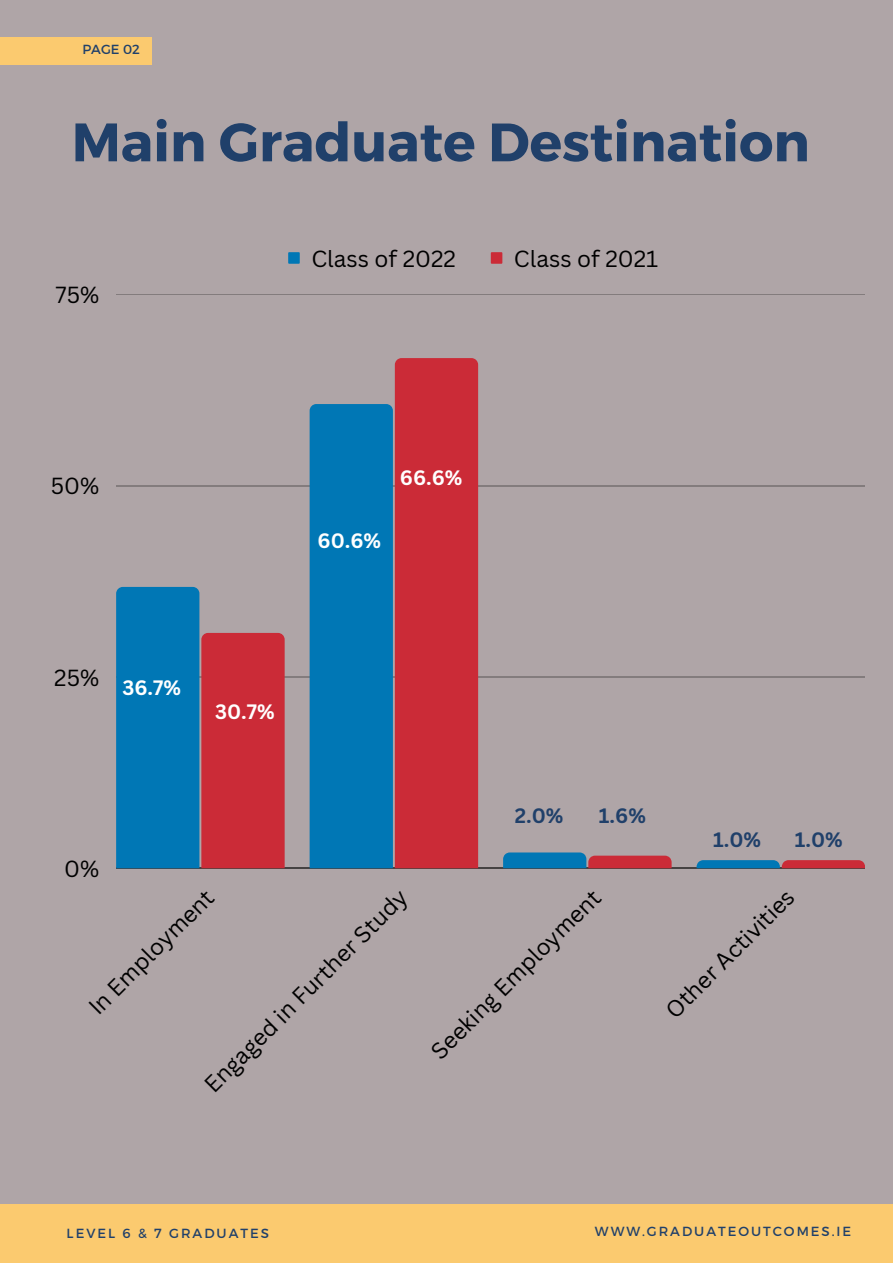
<style>
.page{position:relative;width:893px;height:1264px;background:#fff}
.page>*{position:absolute;margin:0;border:0;box-sizing:border-box;transform-origin:0 0}
.t1{font:700 54px "Montserrat";color:#20406a}
.t2{font:22.65px "Canva Sans";color:#000}
.t3{font:700 20.25px "Canva Sans";color:#fff}
.t4{font:700 20.25px "Canva Sans";color:#20406a}
.t5{font:13.2px "Montserrat";letter-spacing:.15em;color:#20406a}
</style>
<div class="page">
<div style="left:0;top:0;width:892px;height:1262px;background:#afa5a7"></div>
<div style="left:0;top:37px;width:151px;height:27px;background:#fbca6f"></div>
<div style="left:0;top:1204px;width:892px;height:58px;background:#fbca6f"></div>
<div style="left:288px;top:252px;width:12px;height:12px;background:#0077b5"></div>
<div style="left:491px;top:252px;width:11px;height:12px;background:#cb2b37"></div>
<hr style="left:116px;top:294px;width:749px;height:1px;background:#000">
<hr style="left:116px;top:485px;width:749px;height:1px;background:#000">
<hr style="left:116px;top:676px;width:749px;height:1px;background:#000">
<hr style="left:116px;top:867px;width:749px;height:1px;background:#000">
<svg style="left:116px;top:587px;width:168px;height:281px;background:#635c7f"></svg>
<svg style="left:309px;top:358px;width:169px;height:510px;background:#6e5476"></svg>
<svg style="left:503px;top:852px;width:168px;height:10px"></svg>
<svg style="left:696px;top:860px;width:169px;height:6px"></svg>
<p class="t5" style="left:82px;top:41px;width:59px">PAGE 02</p>
<p class="t1" style="left:72px;top:107px;width:739px">Main Graduate Destination</p>
<p class="t2" style="left:56px;top:279px;width:45px">75%</p>
<p class="t2" style="left:311px;top:242px;width:146px">Class of 2022</p>
<p class="t2" style="left:514px;top:242px;width:146px">Class of 2021</p>
<p class="t2" style="left:51px;top:470px;width:50px">50%</p>
<p class="t3" style="left:317px;top:527px;width:65px">60.6%</p>
<p class="t3" style="left:400px;top:464px;width:64px">66.6%</p>
<p class="t2" style="left:54px;top:661px;width:46px">25%</p>
<p class="t3" style="left:122px;top:673px;width:60px">36.7%</p>
<p class="t3" style="left:215px;top:697px;width:61px">30.7%</p>
<p class="t2" style="left:64px;top:852px;width:37px">0%</p>
<p class="t4" style="left:515px;top:801px;width:50px">2.0%</p>
<p class="t4" style="left:599px;top:801px;width:48px">1.6%</p>
<p class="t4" style="left:713px;top:825px;width:49px">1.0%</p>
<p class="t4" style="left:794px;top:825px;width:49px">1.0%</p>
<p class="t2" style="left:81px;top:999px;width:167px;rotate:-45deg">In Employment</p>
<p class="t2" style="left:197px;top:1076px;width:277px;rotate:-45deg">Engaged in Further Study</p>
<p class="t2" style="left:423px;top:1043px;width:230px;rotate:-45deg">Seeking Employment</p>
<p class="t2" style="left:658px;top:1002px;width:172px;rotate:-45deg">Other Activities</p>
<p class="t5" style="left:67px;top:1224px;width:204px">LEVEL 6 &amp; 7 GRADUATES</p>
<p class="t5" style="left:595px;top:1223px;width:258px">WWW.GRADUATEOUTCOMES.IE</p>
</div>
